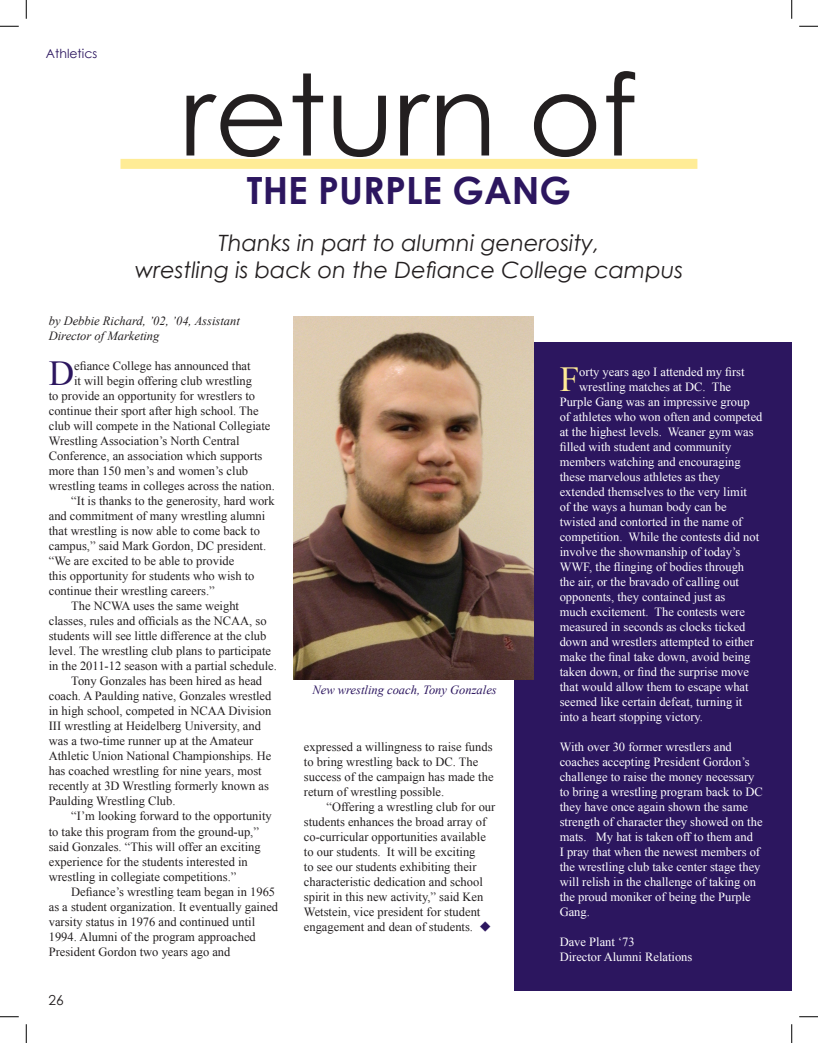
<style>
.page{position:relative;width:818px;height:1043px;background:#fff}
.page>*{position:absolute;margin:0;border:0;box-sizing:border-box;transform-origin:0 0}
.t1{font:112.5px "Century Gothic";color:#231f20}
.t2{font:700 37.5px "Century Gothic";color:#2c165f}
.t3{font:35.12px "Times New Roman";color:#ffec96}
.t4{font:35.12px "Times New Roman";color:#2c165f}
.t5{font:italic 22.5px/27px "Century Gothic";color:#231f20;text-align:center}
.t6{font:13.75px "Century Gothic";color:#231f20}
.t7{font:12.5px/15px "Times New Roman";color:#231f20}
.t8{font:12.5px/15px "Times New Roman";color:#fff}
.t9{font:italic 12.5px/15px "Times New Roman";color:#231f20}
.t10{font:italic 12.5px "Times New Roman";color:#2c165f}
.t11{font:12.5px "Century Gothic";color:#2c165f}
.s1{color:#2c165f}
</style>
<div class="page">
<div style="left:514px;top:341px;width:277px;height:649px;background:#2c165f"></div>
<div style="left:120px;top:159px;width:577px;height:10px;background:#ffec96"></div>
<img style="left:294px;top:316px;width:239px;height:364px">
<svg style="left:0;top:25px;width:19px;height:2px"></svg>
<svg style="left:799px;top:25px;width:19px;height:2px"></svg>
<svg style="left:0;top:1016px;width:19px;height:1px"></svg>
<svg style="left:799px;top:1016px;width:19px;height:1px"></svg>
<svg style="left:25px;top:0;width:2px;height:19px"></svg>
<svg style="left:25px;top:1024px;width:2px;height:18px"></svg>
<svg style="left:791px;top:0;width:1px;height:19px"></svg>
<svg style="left:791px;top:1024px;width:1px;height:18px"></svg>
<p class="t11" style="left:46px;top:44px;width:53px">Athletics</p>
<h1 class="t1" style="left:181px;top:36px;width:458px">return of</h1>
<h2 class="t2" style="left:247px;top:162px;width:326px">THE PURPLE GANG</h2>
<h3 class="t5" style="left:135px;top:229px;width:549px">Thanks in part to alumni generosity,<br>wrestling is back on the Defiance College campus</h3>
<p class="t9" style="left:49px;top:313px;width:192px">by Debbie Richard, ’02, ’04, Assistant<br>Director of Marketing</p>
<h3 class="t4" style="left:49px;top:350px;width:27px">D</h3>
<p class="t7" style="left:74px;top:358px;width:178px">efiance College has announced that</p>
<h3 class="t3" style="left:559px;top:355px;width:21px">F</h3>
<p class="t8" style="left:579px;top:364px;width:167px">orty years ago I attended my first</p>
<p class="t7" style="left:74px;top:373px;width:179px">it will begin offering club wrestling</p>
<p class="t7" style="left:49px;top:388px;width:208px">to provide an opportunity for wrestlers to</p>
<p class="t7" style="left:49px;top:403px;width:211px">continue their sport after high school. The</p>
<p class="t7" style="left:49px;top:418px;width:223px">club will compete in the National Collegiate</p>
<p class="t7" style="left:49px;top:433px;width:192px">Wrestling Association’s North Central</p>
<p class="t7" style="left:49px;top:448px;width:215px">Conference, an association which supports</p>
<p class="t7" style="left:49px;top:463px;width:201px">more than 150 men’s and women’s club</p>
<p class="t7" style="left:49px;top:478px;width:228px">wrestling teams in colleges across the nation.</p>
<p class="t7" style="left:71px;top:493px;width:205px">“It is thanks to the generosity, hard work</p>
<p class="t7" style="left:49px;top:508px;width:218px">and commitment of many wrestling alumni</p>
<p class="t7" style="left:49px;top:523px;width:213px">that wrestling is now able to come back to</p>
<p class="t7" style="left:49px;top:538px;width:219px">campus,” said Mark Gordon, DC president.</p>
<p class="t7" style="left:49px;top:553px;width:187px">“We are excited to be able to provide</p>
<p class="t7" style="left:49px;top:568px;width:207px">this opportunity for students who wish to</p>
<p class="t7" style="left:49px;top:583px;width:167px">continue their wrestling careers.”</p>
<p class="t7" style="left:71px;top:598px;width:169px">The NCWA uses the same weight</p>
<p class="t7" style="left:49px;top:613px;width:219px">classes, rules and officials as the NCAA, so</p>
<p class="t7" style="left:49px;top:628px;width:219px">students will see little difference at the club</p>
<p class="t7" style="left:49px;top:643px;width:224px">level. The wrestling club plans to participate</p>
<p class="t7" style="left:49px;top:658px;width:229px">in the 2011-12 season with a partial schedule.</p>
<p class="t7" style="left:71px;top:673px;width:192px">Tony Gonzales has been hired as head</p>
<p class="t7" style="left:49px;top:688px;width:224px">coach. A Paulding native, Gonzales wrestled</p>
<p class="t7" style="left:49px;top:703px;width:224px">in high school, competed in NCAA Division</p>
<p class="t7" style="left:49px;top:718px;width:214px">III wrestling at Heidelberg University, and</p>
<p class="t7" style="left:49px;top:733px;width:206px">was a two-time runner up at the Amateur</p>
<p class="t7" style="left:49px;top:748px;width:224px">Athletic Union National Championships. He</p>
<p class="t7" style="left:49px;top:763px;width:214px">has coached wrestling for nine years, most</p>
<p class="t7" style="left:49px;top:778px;width:222px">recently at 3D Wrestling formerly known as</p>
<p class="t7" style="left:49px;top:793px;width:128px">Paulding Wrestling Club.</p>
<p class="t7" style="left:71px;top:808px;width:202px">“I’m looking forward to the opportunity</p>
<p class="t7" style="left:49px;top:823px;width:212px">to take this program from the ground-up,”</p>
<p class="t7" style="left:49px;top:838px;width:213px">said Gonzales. “This will offer an exciting</p>
<p class="t7" style="left:49px;top:853px;width:200px">experience for the students interested in</p>
<p class="t7" style="left:49px;top:868px;width:189px">wrestling in collegiate competitions.”</p>
<p class="t7" style="left:71px;top:883px;width:205px">Defiance’s wrestling team began in 1965</p>
<p class="t7" style="left:49px;top:898px;width:231px">as a student organization. It eventually gained</p>
<p class="t7" style="left:49px;top:913px;width:208px">varsity status in 1976 and continued until</p>
<p class="t7" style="left:49px;top:928px;width:208px">1994. Alumni of the program approached</p>
<p class="t7" style="left:49px;top:943px;width:183px">President Gordon two years ago and</p>
<p class="t8" style="left:579px;top:379px;width:153px">wrestling matches at DC. The</p>
<p class="t8" style="left:559px;top:394px;width:191px">Purple Gang was an impressive group</p>
<p class="t8" style="left:559px;top:409px;width:204px">of athletes who won often and competed</p>
<p class="t8" style="left:559px;top:424px;width:195px">at the highest levels. Weaner gym was</p>
<p class="t8" style="left:559px;top:439px;width:173px">filled with student and community</p>
<p class="t8" style="left:559px;top:454px;width:182px">members watching and encouraging</p>
<p class="t8" style="left:559px;top:469px;width:162px">these marvelous athletes as they</p>
<p class="t8" style="left:559px;top:484px;width:189px">extended themselves to the very limit</p>
<p class="t8" style="left:559px;top:499px;width:168px">of the ways a human body can be</p>
<p class="t8" style="left:559px;top:514px;width:184px">twisted and contorted in the name of</p>
<p class="t8" style="left:559px;top:529px;width:201px">competition. While the contests did not</p>
<p class="t8" style="left:559px;top:544px;width:182px">involve the showmanship of today’s</p>
<p class="t8" style="left:559px;top:559px;width:186px">WWF, the flinging of bodies through</p>
<p class="t8" style="left:559px;top:574px;width:181px">the air, or the bravado of calling out</p>
<p class="t8" style="left:559px;top:589px;width:167px">opponents, they contained just as</p>
<p class="t8" style="left:559px;top:604px;width:187px">much excitement. The contests were</p>
<p class="t8" style="left:559px;top:619px;width:187px">measured in seconds as clocks ticked</p>
<p class="t8" style="left:559px;top:634px;width:196px">down and wrestlers attempted to either</p>
<p class="t8" style="left:559px;top:649px;width:192px">make the final take down, avoid being</p>
<p class="t8" style="left:559px;top:664px;width:191px">taken down, or find the surprise move</p>
<p class="t8" style="left:559px;top:679px;width:190px">that would allow them to escape what</p>
<p class="t8" style="left:559px;top:694px;width:184px">seemed like certain defeat, turning it</p>
<p class="t8" style="left:559px;top:709px;width:145px">into a heart stopping victory.</p>
<p class="t8" style="left:559px;top:739px;width:205px">With over 30 former wrestlers and coaches accepting President Gordon’s challenge to raise the money necessary to bring a wrestling program back to DC they have once again shown the same strength of character they showed on the mats. My hat is taken off to them and<br>I pray that when the newest members of the wrestling club take center stage they will relish in the challenge of taking on the proud moniker of being the Purple Gang.</p>
<p class="t8" style="left:559px;top:934px;width:134px">Dave Plant ‘73<br>Director Alumni Relations</p>
<p class="t10" style="left:312px;top:681px;width:186px">New wrestling coach, Tony Gonzales</p>
<p class="t7" style="left:304px;top:739px;width:191px">expressed a willingness to raise funds to bring wrestling back to DC. The success of the campaign has made the return of wrestling possible.</p>
<p class="t7" style="left:304px;top:799px;width:193px;text-indent:22px">“Offering a wrestling club for our students enhances the broad array of co-curricular opportunities available to our students. It will be exciting<br>to see our students exhibiting their characteristic dedication and school spirit in this new activity,” said Ken Wetstein, vice president for student engagement and dean of students. <span class="s1">◆</span></p>
<p class="t6" style="left:49px;top:990px;width:17px">26</p>
</div>
